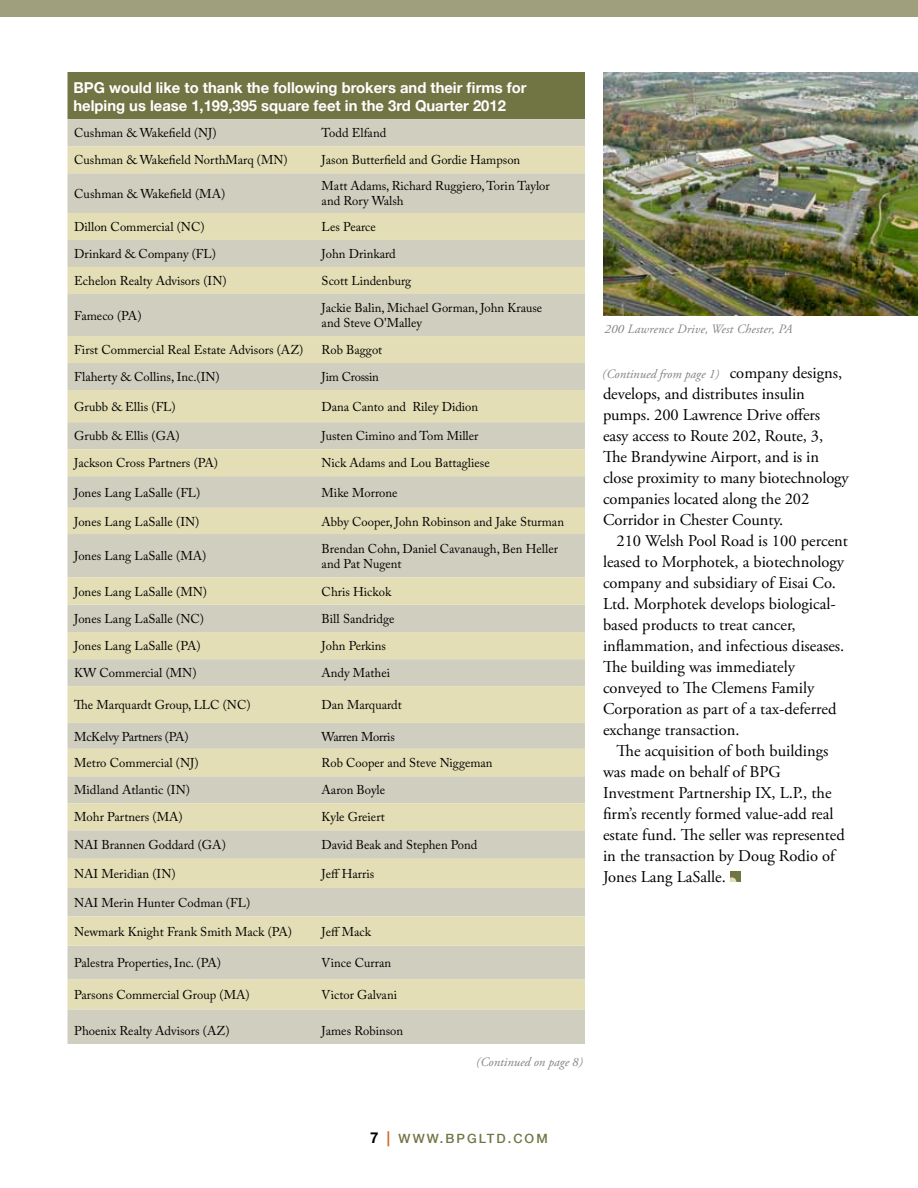
<style>
.page{position:relative;width:918px;height:1188px;background:#fff}
.page>*{position:absolute;margin:0;border:0;box-sizing:border-box;transform-origin:0 0}
.t1{font:16.5px/21px "Adobe Garamond Pro";color:#000}
.t2{font:700 15px/18px "Helvetica Neue";color:#fff}
.t3{font:12.75px/15.3px "Adobe Caslon Pro";color:#000}
.t4{font:italic 12.75px "Adobe Garamond Pro";color:#808285}
.t5{font:12.75px "Adobe Caslon Pro";letter-spacing:-.02em;color:#000}
.t6{font:500 12.75px "Helvetica Neue";letter-spacing:.16em;color:#717443}
.s1{font-style:normal;font-size:16.5px;color:#000}
.s2{font-weight:700;font-size:15px;color:#000}
.s3{font-weight:700;font-size:15px;color:#cc692a}
</style>
<div class="page">
<div style="left:0;top:0;width:918px;height:17px;background:#a09f7d"></div>
<div style="left:68px;top:72px;width:517px;height:47px;background:#717443"></div>
<div style="left:68px;top:119px;width:517px;height:925px;background:#d0cebe"></div>
<svg style="left:68px;top:146px;width:517px;height:863px;fill:#dcd9be"></svg>
<img style="left:603px;top:73px;width:315px;height:242px">
<div style="left:730px;top:872px;width:10px;height:10px;background:#717443"></div>
<svg style="left:730px;top:877px;width:6px;height:5px"></svg>
<p class="t2" style="left:73px;top:77px;width:455px">BPG would like to thank the following brokers and their firms for helping us lease 1,199,395 square feet in the 3rd Quarter 2012</p>
<p class="t3" style="left:74px;top:125px;width:144px">Cushman &amp; Wakefield (NJ)</p>
<p class="t3" style="left:322px;top:125px;width:66px">Todd Elfand</p>
<p class="t3" style="left:74px;top:152px;width:215px">Cushman &amp; Wakefield NorthMarq (MN)</p>
<p class="t3" style="left:322px;top:152px;width:200px">Jason Butterfield and Gordie Hampson</p>
<p class="t3" style="left:74px;top:186px;width:153px">Cushman &amp; Wakefield (MA)</p>
<p class="t3" style="left:322px;top:178px;width:230px">Matt Adams, Richard Ruggiero, Torin Taylor and Rory Walsh</p>
<p class="t3" style="left:74px;top:219px;width:132px">Dillon Commercial (NC)</p>
<p class="t3" style="left:322px;top:219px;width:56px">Les Pearce</p>
<p class="t3" style="left:74px;top:246px;width:143px">Drinkard &amp; Company (FL)</p>
<p class="t3" style="left:322px;top:246px;width:76px">John Drinkard</p>
<p class="t3" style="left:74px;top:273px;width:154px">Echelon Realty Advisors (IN)</p>
<p class="t3" style="left:322px;top:273px;width:91px">Scott Lindenburg</p>
<p class="t3" style="left:74px;top:308px;width:69px">Fameco (PA)</p>
<p class="t3" style="left:322px;top:300px;width:222px">Jackie Balin, Michael Gorman, John Krause and Steve O'Malley</p>
<p class="t3" style="left:74px;top:342px;width:231px">First Commercial Real Estate Advisors (AZ)</p>
<p class="t3" style="left:322px;top:342px;width:62px">Rob Baggot</p>
<p class="t3" style="left:74px;top:369px;width:147px">Flaherty &amp; Collins, Inc.(IN)</p>
<p class="t5" style="left:322px;top:369px;width:59px">Jim Crossin</p>
<p class="t3" style="left:74px;top:399px;width:103px">Grubb &amp; Ellis (FL)</p>
<p class="t3" style="left:322px;top:399px;width:158px">Dana Canto and Riley Didion</p>
<p class="t3" style="left:74px;top:428px;width:107px">Grubb &amp; Ellis (GA)</p>
<p class="t3" style="left:322px;top:428px;width:158px">Justen Cimino and Tom Miller</p>
<p class="t3" style="left:74px;top:455px;width:145px">Jackson Cross Partners (PA)</p>
<p class="t3" style="left:322px;top:455px;width:170px">Nick Adams and Lou Battagliese</p>
<p class="t3" style="left:74px;top:485px;width:128px">Jones Lang LaSalle (FL)</p>
<p class="t3" style="left:322px;top:485px;width:77px">Mike Morrone</p>
<p class="t3" style="left:74px;top:514px;width:127px">Jones Lang LaSalle (IN)</p>
<p class="t3" style="left:322px;top:514px;width:244px">Abby Cooper, John Robinson and Jake Sturman</p>
<p class="t3" style="left:74px;top:548px;width:134px">Jones Lang LaSalle (MA)</p>
<p class="t3" style="left:322px;top:541px;width:238px">Brendan Cohn, Daniel Cavanaugh, Ben Heller and Pat Nugent</p>
<p class="t3" style="left:74px;top:584px;width:134px">Jones Lang LaSalle (MN)</p>
<p class="t3" style="left:322px;top:584px;width:71px">Chris Hickok</p>
<p class="t3" style="left:74px;top:611px;width:131px">Jones Lang LaSalle (NC)</p>
<p class="t3" style="left:322px;top:611px;width:74px">Bill Sandridge</p>
<p class="t3" style="left:74px;top:638px;width:128px">Jones Lang LaSalle (PA)</p>
<p class="t3" style="left:322px;top:638px;width:66px">John Perkins</p>
<p class="t3" style="left:74px;top:665px;width:124px">KW Commercial (MN)</p>
<p class="t3" style="left:322px;top:665px;width:70px">Andy Mathei</p>
<p class="t3" style="left:74px;top:697px;width:178px">The Marquardt Group, LLC (NC)</p>
<p class="t3" style="left:322px;top:697px;width:82px">Dan Marquardt</p>
<p class="t5" style="left:74px;top:729px;width:116px">McKelvy Partners (PA)</p>
<p class="t5" style="left:322px;top:729px;width:75px">Warren Morris</p>
<p class="t3" style="left:74px;top:755px;width:126px">Metro Commercial (NJ)</p>
<p class="t3" style="left:322px;top:755px;width:172px">Rob Cooper and Steve Niggeman</p>
<p class="t3" style="left:74px;top:782px;width:117px">Midland Atlantic (IN)</p>
<p class="t3" style="left:322px;top:782px;width:65px">Aaron Boyle</p>
<p class="t3" style="left:74px;top:809px;width:110px">Mohr Partners (MA)</p>
<p class="t3" style="left:322px;top:809px;width:65px">Kyle Greiert</p>
<p class="t3" style="left:74px;top:837px;width:153px">NAI Brannen Goddard (GA)</p>
<p class="t3" style="left:322px;top:837px;width:157px">David Beak and Stephen Pond</p>
<p class="t3" style="left:74px;top:866px;width:103px">NAI Meridian (IN)</p>
<p class="t3" style="left:322px;top:866px;width:54px">Jeff Harris</p>
<p class="t3" style="left:74px;top:895px;width:178px">NAI Merin Hunter Codman (FL)</p>
<p class="t3" style="left:74px;top:924px;width:220px">Newmark Knight Frank Smith Mack (PA)</p>
<p class="t3" style="left:322px;top:924px;width:51px">Jeff Mack</p>
<p class="t3" style="left:74px;top:955px;width:148px">Palestra Properties, Inc. (PA)</p>
<p class="t3" style="left:322px;top:955px;width:71px">Vince Curran</p>
<p class="t3" style="left:74px;top:987px;width:177px">Parsons Commercial Group (MA)</p>
<p class="t3" style="left:322px;top:987px;width:77px">Victor Galvani</p>
<p class="t3" style="left:74px;top:1023px;width:157px">Phoenix Realty Advisors (AZ)</p>
<p class="t3" style="left:322px;top:1023px;width:83px">James Robinson</p>
<p class="t4" style="left:476px;top:1055px;width:108px">(Continued on page 8)</p>
<p class="t4" style="left:604px;top:322px;width:190px">200 Lawrence Drive, West Chester, PA</p>
<p class="t4" style="left:602px;top:366px;width:241px">(Continued from page 1) <span class="s1">company designs,</span></p>
<p class="t1" style="left:603px;top:384px;width:247px">develops, and distributes insulin pumps. 200 Lawrence Drive offers easy access to Route 202, Route, 3, The Brandywine Airport, and is in close proximity to many biotechnology companies located along the 202<br>Corridor in Chester County.</p>
<p class="t1" style="left:603px;top:531px;width:247px;text-indent:13px">210 Welsh Pool Road is 100 percent leased to Morphotek, a biotechnology company and subsidiary of Eisai Co.<br>Ltd. Morphotek develops biological&shy;based products to treat cancer, inflammation, and infectious diseases.<br>The building was immediately conveyed to The Clemens Family Corporation as part of a tax-deferred exchange transaction.</p>
<p class="t1" style="left:603px;top:741px;width:243px;text-indent:13px">The acquisition of both buildings was made on behalf of BPG<br>Investment Partnership IX, L.P., the firm’s recently formed value-add real estate fund. The seller was represented in the transaction by Doug Rodio of<br>Jones Lang LaSalle.</p>
<p class="t6" style="left:370px;top:1129px;width:179px"><span class="s2">7</span> <span class="s3">|</span> WWW.BPGLTD.COM</p>
</div>
